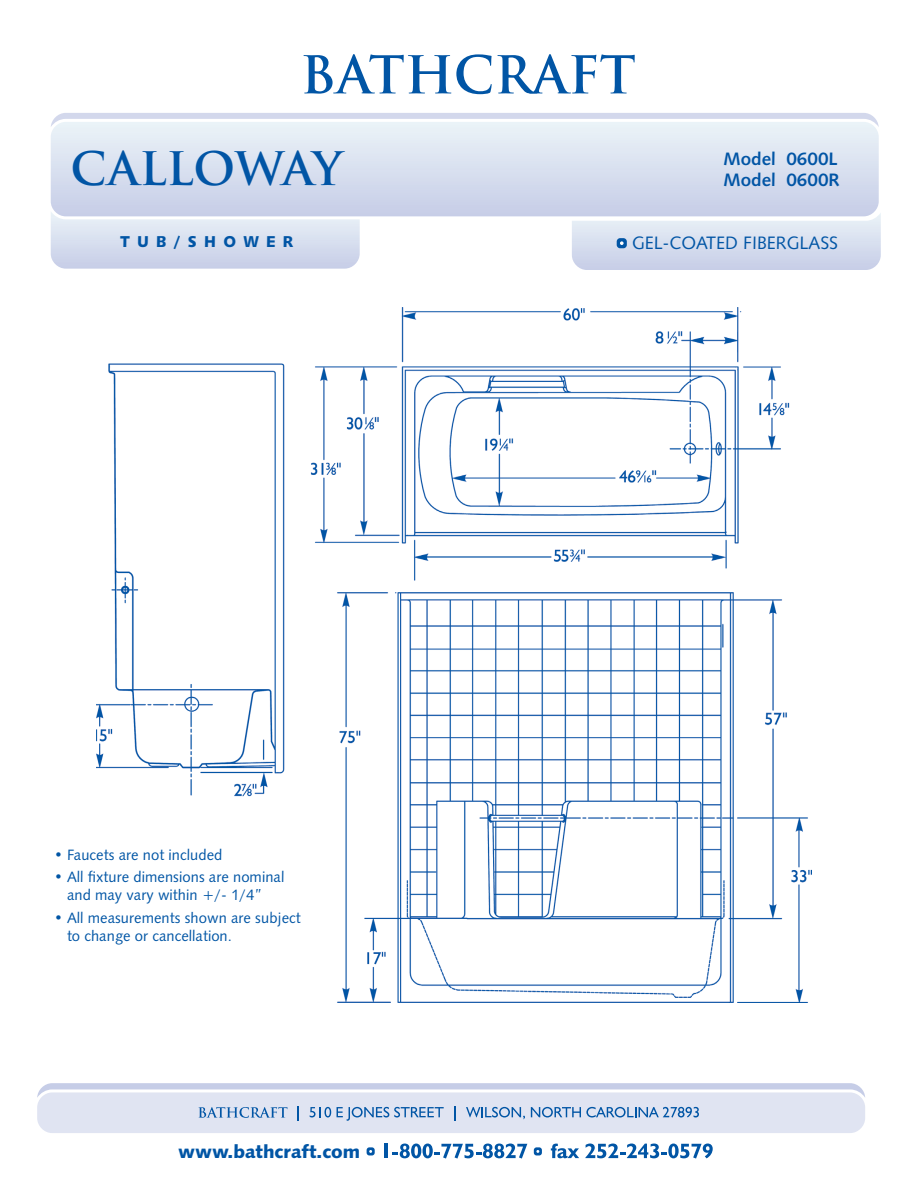
<style>
.page{position:relative;width:918px;height:1188px;background:#fff}
.page>*{position:absolute;margin:0;border:0;box-sizing:border-box;transform-origin:0 0}
.t1{font:700 45px "Trajan";color:#0155a5}
.t2{font:18.75px "Humanist 531 BT Black A";color:#0155a5}
.t3{font:18px "Humanist 531 BT Roman A";color:#0155a5}
.t4{font:18px/21.6px "Humanist 531 BT Bold A";color:#0155a5}
.t5{font:15.75px "Humanist 531 BT Black A";letter-spacing:.46em;color:#0155a5}
.t6{font:15px/18px "Humanist 531 BT Roman A";color:#0155a5;text-align:center}
</style>
<div class="page">
<svg style="left:37px;top:1083px;width:828px;height:15px"></svg>
<div style="left:37px;top:1092px;width:828px;height:41px;background:#e0e4f2;border-radius:15px"></div>
<svg style="left:297px;top:1106px;width:1px;height:15px"></svg>
<svg style="left:310px;top:1107px;width:21px;height:10px"></svg>
<svg style="left:337px;top:1107px;width:107px;height:14px"></svg>
<svg style="left:454px;top:1106px;width:2px;height:15px"></svg>
<svg style="left:466px;top:1107px;width:59px;height:12px"></svg>
<svg style="left:531px;top:1107px;width:168px;height:11px"></svg>
<hr style="left:385px;top:1144px;width:3px;height:14px;background:#0155a5">
<svg style="left:393px;top:1144px;width:134px;height:15px"></svg>
<svg style="left:551px;top:1144px;width:28px;height:14px"></svg>
<svg style="left:585px;top:1144px;width:128px;height:15px"></svg>
<svg style="left:367px;top:1147px;width:8px;height:8px"></svg>
<svg style="left:534px;top:1147px;width:8px;height:8px"></svg>
<svg style="left:52px;top:113px;width:825px;height:9px"></svg>
<svg style="left:51px;top:216px;width:309px;height:53px;background:#d9dfef"></svg>
<svg style="left:51px;top:122px;width:828px;height:94px;background:#d9e0ef"></svg>
<svg style="left:303px;top:54px;width:332px;height:40px"></svg>
<svg style="left:198px;top:1107px;width:89px;height:11px"></svg>
<svg style="left:572px;top:212px;width:309px;height:58px;background:#d7deee"></svg>
<img style="left:96px;top:308px;width:716px;height:695px">
<h1 class="t1" style="left:70px;top:140px;width:274px">CALLOWAY</h1>
<p class="t5" style="left:120px;top:232px;width:175px">TUB/SHOWER</p>
<p class="t6" style="left:54px;top:845px;width:170px">• Faucets are not included</p>
<p class="t6" style="left:54px;top:868px;width:232px">• All fixture dimensions are nominal and may vary within +/- 1/4”</p>
<p class="t6" style="left:67px;top:908px;width:235px;text-align:left;text-indent:-13px">• All measurements shown are subject to change or cancellation.</p>
<p class="t2" style="left:178px;top:1140px;width:183px">www.bathcraft.com</p>
<p class="t4" style="left:724px;top:148px;width:118px">Model 0600L<br>Model 0600R</p>
<p class="t3" style="left:632px;top:231px;width:208px">GEL-COATED FIBERGLASS</p>
</div>
